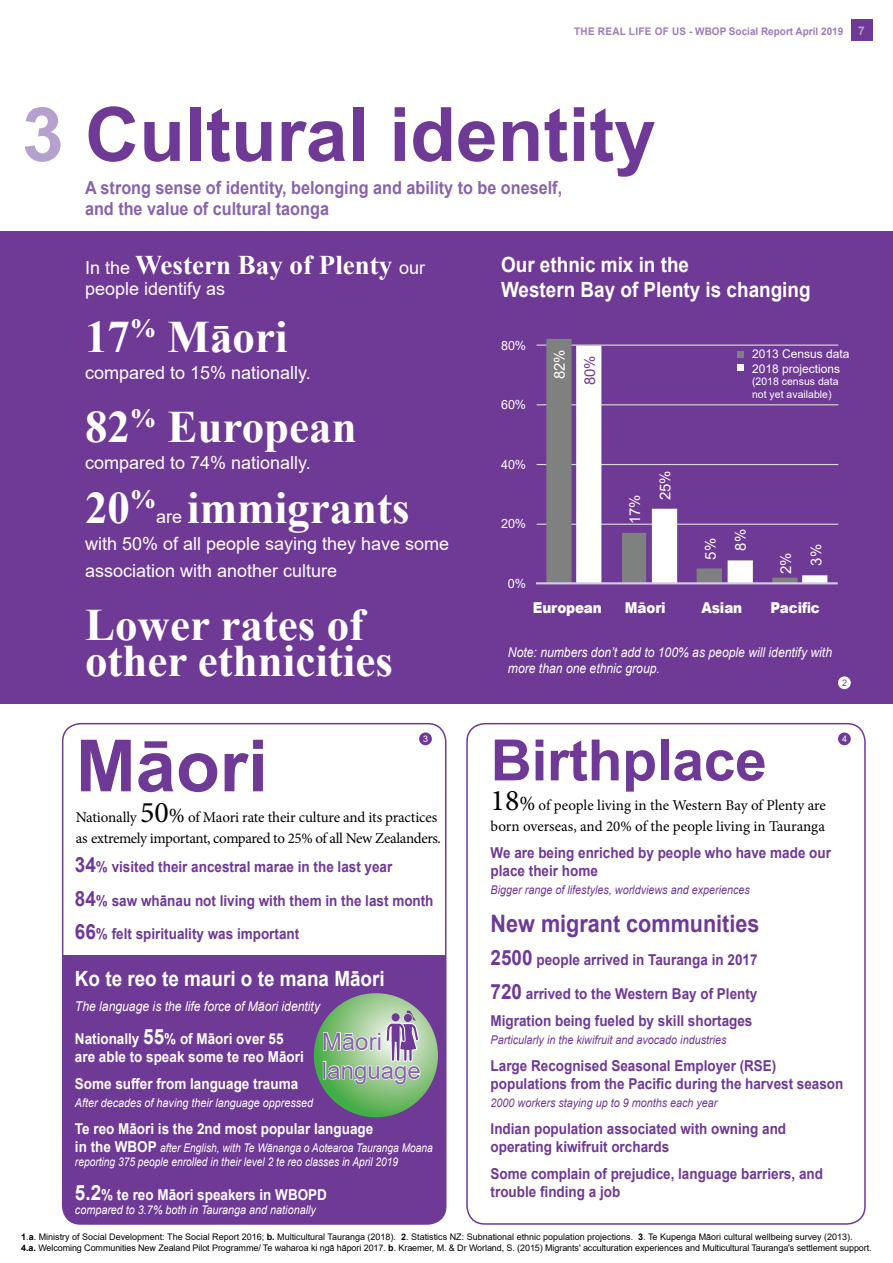
<style>
.page{position:relative;width:893px;height:1263px;background:#fff}
.page>*{position:absolute;margin:0;border:0;box-sizing:border-box;transform-origin:0 0}
.t1{font:700 75px "Arial";color:#6f3996}
.t2{font:700 72px "Arial";color:#6f3996}
.t3{font:700 57px "Arial";letter-spacing:-.005em;color:#6f3996}
.t4{font:700 45px/36px "Times New Roman";color:#fff}
.t5{font:30px "Minion Pro";color:#000}
.t6{font:700 27px "Times New Roman";color:#fff}
.t7{font:700 24px "Arial";color:#6f3996;scale:.9 1}
.t8{font:24px/28.8px "Arial";color:#8963ab}
.t9{font:700 21px/25.2px "Arial";color:#fff;scale:.9 1}
.t10{font:18px/27px "Arial";color:#fff}
.t11{font:700 18px/21.6px "Arial";color:#8963ab;scale:.9 1}
.t12{font:700 15px/18px "Arial";color:#6f3996;scale:.9 1}
.t13{font:15px/21px "Minion Pro";letter-spacing:-.01em;color:#000}
.t14{font:700 15px/18px "Arial";color:#fff;scale:.9 1}
.t15{font:900 15px "Arial";letter-spacing:-.01em;color:#fff;scale:.9 1}
.t16{font:14.85px "Arial";color:#fff}
.t17{font:14.85px "Arial";color:#6f3a96}
.t18{font:italic 13.5px/16.2px "Arial";color:#fff;scale:.9 1}
.t19{font:12.6px "Arial";color:#fff}
.t20{font:italic 12px "Arial";color:#6f3996;scale:.9 1}
.t21{font:italic 12px/14.4px "Arial";color:#fff;scale:.85 1}
.t22{font:italic 12px "Arial";color:#fff;scale:.9 1}
.t23{font:12px/14.4px "Arial";color:#fff}
.t24{font:700 10.5px "Arial";color:#9c7cb8;scale:.95 1}
.t25{font:10.5px/12.6px "Arial";color:#fff}
.t26{font:9px/10.8px "Arial";letter-spacing:-.01em;color:#000}
.t27{font:9px "Arial";color:#fff}
.t28{font:9px "Arial";color:#6f3996}
.s1{font-size:12px;color:#b5a1cd}
.s2{color:#b5a1cd}
.s3{font-family:"Arial";font-weight:400;font-size:18px}
.s4{font-size:21px}
.s5{font-size:30px}
.s6{font-weight:700;font-style:normal;font-size:15px}
.s7{font-weight:700}
</style>
<div class="page">
<div style="left:851px;top:20px;width:21px;height:21px;background:#6f3996"></div>
<div style="left:63px;top:955px;width:383px;height:269px;background:#6f3996"></div>
<div style="left:62px;top:723px;width:384px;height:502px;border:2px solid #6f3996;border-radius:18px"></div>
<div style="left:466px;top:723px;width:400px;height:502px;border:2px solid #6f3996;border-radius:18px"></div>
<div style="left:0;top:231px;width:893px;height:473px;background:#6f3996"></div>
<hr style="left:537px;top:524px;width:301px;height:1px;background:#d8dad9">
<hr style="left:537px;top:464px;width:301px;height:1px;background:#d8dad9">
<hr style="left:537px;top:404px;width:301px;height:1px;background:#d8dad9">
<hr style="left:537px;top:344px;width:301px;height:2px;background:#d8dad9">
<svg style="left:546px;top:339px;width:252px;height:243px;fill:#7f8080"></svg>
<svg style="left:576px;top:346px;width:251px;height:236px"></svg>
<hr style="left:536px;top:582px;width:302px;height:2px;background:#d6cbe5">
<div style="left:737px;top:351px;width:7px;height:7px;background:#7f8080"></div>
<div style="left:737px;top:364px;width:7px;height:7px;background:#fff"></div>
<div style="left:752px;top:349px;width:104px;height:52px;background:#6f3996"></div>
<svg style="left:314px;top:993px;width:124px;height:124px;background:#7abc73"></svg>
<svg style="left:322px;top:1010px;width:99px;height:75px;background:#aec6ac"></svg>
<div style="left:419px;top:732px;width:13px;height:13px;background:#6f3996;border-radius:50%"></div>
<div style="left:838px;top:732px;width:13px;height:13px;background:#6f3996;border-radius:50%"></div>
<div style="left:838px;top:676px;width:13px;height:13px;background:#fff;border-radius:50%"></div>
<p class="t24" style="left:574px;top:24px;width:308px">THE REAL LIFE OF US - WBOP Social Report April 2019 <span class="s1">7</span></p>
<h1 class="t1" style="left:22px;top:82px;width:635px"><span class="s2">3</span> Cultural identity</h1>
<p class="t11" style="left:85px;top:177px;width:532px">A strong sense of identity, belonging and ability to be oneself, and the value of cultural taonga</p>
<h3 class="t6" style="left:85px;top:245px;width:342px"><span class="s3">In the</span> Western Bay of Plenty <span class="s3">our</span></h3>
<p class="t10" style="left:85px;top:275px;width:142px">people identify as</p>
<h3 class="t4" style="left:85px;top:318px;width:204px">17<sup>%</sup> Māori</h3>
<p class="t10" style="left:85px;top:359px;width:227px">compared to 15% nationally.</p>
<h3 class="t4" style="left:85px;top:408px;width:273px">82<sup>%</sup> European</h3>
<p class="t10" style="left:85px;top:449px;width:227px">compared to 74% nationally.</p>
<h3 class="t4" style="left:85px;top:489px;width:73px">20<sup>%</sup></h3>
<h3 class="t4" style="left:187px;top:489px;width:224px">immigrants</h3>
<p class="t10" style="left:85px;top:530px;width:366px">with 50% of all people saying they have some association with another culture</p>
<h3 class="t4" style="left:85px;top:606px;width:309px">Lower rates of other ethnicities</h3>
<p class="t10" style="left:156px;top:503px;width:28px">are</p>
<h3 class="t9" style="left:501px;top:252px;width:345px">Our ethnic mix in the<br>Western Bay of Plenty is changing</h3>
<p class="t19" style="left:501px;top:336px;width:26px">80%</p>
<p class="t19" style="left:501px;top:396px;width:26px">60%</p>
<p class="t16" style="left:549px;top:379px;width:31px;rotate:-90deg">82%</p>
<p class="t17" style="left:579px;top:385px;width:31px;rotate:-90deg">80%</p>
<p class="t23" style="left:752px;top:347px;width:99px">2013 Census data<br>2018 projections</p>
<p class="t25" style="left:752px;top:375px;width:88px">(2018 census data not yet available)</p>
<p class="t19" style="left:501px;top:456px;width:26px">40%</p>
<p class="t19" style="left:501px;top:515px;width:26px">20%</p>
<p class="t19" style="left:508px;top:575px;width:20px">0%</p>
<p class="t16" style="left:625px;top:524px;width:31px;rotate:-90deg">17%</p>
<p class="t16" style="left:655px;top:500px;width:31px;rotate:-90deg">25%</p>
<p class="t16" style="left:700px;top:559px;width:23px;rotate:-90deg">5%</p>
<p class="t16" style="left:730px;top:551px;width:23px;rotate:-90deg">8%</p>
<p class="t16" style="left:776px;top:574px;width:23px;rotate:-90deg">2%</p>
<p class="t16" style="left:806px;top:565px;width:23px;rotate:-90deg">3%</p>
<p class="t15" style="left:533px;top:597px;width:78px">European</p>
<p class="t15" style="left:625px;top:597px;width:47px">Māori</p>
<p class="t15" style="left:701px;top:597px;width:47px">Asian</p>
<p class="t15" style="left:771px;top:597px;width:56px">Pacific</p>
<p class="t18" style="left:508px;top:645px;width:362px">Note: numbers don’t add to 100% as people will identify with more than one ethnic group.</p>
<p class="t28" style="left:842px;top:677px;width:7px">2</p>
<p class="t27" style="left:423px;top:733px;width:7px">3</p>
<p class="t27" style="left:842px;top:733px;width:7px">4</p>
<h2 class="t2" style="left:76px;top:715px;width:194px">Māori</h2>
<h3 class="t3" style="left:491px;top:720px;width:278px">Birthplace</h3>
<h3 class="t5" style="left:491px;top:780px;width:46px">18<span class="s4">%</span></h3>
<p class="t13" style="left:491px;top:795px;width:337px;text-align:right">of people living in the Western Bay of Plenty are<br>born overseas, and 20% of the people living in Tauranga</p>
<p class="t12" style="left:491px;top:844px;width:380px">We are being enriched by people who have made our place their home</p>
<p class="t20" style="left:491px;top:882px;width:290px">Bigger range of lifestyles, worldviews and experiences</p>
<h3 class="t7" style="left:491px;top:906px;width:300px">New migrant communities</h3>
<p class="t12" style="left:491px;top:951px;width:298px"><span class="s4">2500</span> people arrived in Tauranga in 2017</p>
<p class="t12" style="left:491px;top:981px;width:298px;line-height:26.5px"><span class="s4">720</span> arrived to the Western Bay of Plenty<br>Migration being fueled by skill shortages</p>
<p class="t20" style="left:491px;top:1032px;width:264px">Particularly in the kiwifruit and avocado industries</p>
<p class="t12" style="left:491px;top:1057px;width:394px">Large Recognised Seasonal Employer (RSE) populations from the Pacific during the harvest season</p>
<p class="t20" style="left:491px;top:1095px;width:254px">2000 workers staying up to 9 months each year</p>
<p class="t12" style="left:491px;top:1120px;width:330px">Indian population associated with owning and operating kiwifruit orchards</p>
<p class="t12" style="left:491px;top:1164px;width:371px">Some complain of prejudice, language barriers, and trouble finding a job</p>
<p class="t13" style="left:76px;top:807px;width:367px">Nationally <span class="s5">50</span><span class="s4">%</span> of Maori rate their culture and its practices as extremely important, compared to 25% of all New Zealanders.</p>
<p class="t12" style="left:75px;top:858px;width:354px"><span class="s4">34</span>% visited their ancestral marae in the last year</p>
<p class="t12" style="left:75px;top:891px;width:400px"><span class="s4">84</span>% saw whānau not living with them in the last month</p>
<p class="t12" style="left:75px;top:925px;width:251px"><span class="s4">66</span>% felt spirituality was important</p>
<h3 class="t9" style="left:75px;top:966px;width:346px">Ko te reo te mauri o te mana Māori</h3>
<p class="t18" style="left:75px;top:998px;width:274px">The language is the life force of Māori identity</p>
<p class="t14" style="left:75px;top:1030px;width:256px">Nationally <span class="s4">55</span>% of Māori over 55 are able to speak some te reo Māori</p>
<p class="t14" style="left:75px;top:1075px;width:250px">Some suffer from language trauma</p>
<p class="t22" style="left:75px;top:1095px;width:266px">After decades of having their language oppressed</p>
<p class="t14" style="left:75px;top:1120px;width:333px">Te reo Māori is the 2nd most popular language</p>
<p class="t21" style="left:75px;top:1141px;width:423px"><span class="s6">in the WBOP</span> after English, with Te Wānanga o Aotearoa Tauranga Moana reporting 375 people enrolled in their level 2 te reo classes in April 2019</p>
<p class="t14" style="left:75px;top:1186px;width:282px"><span class="s4">5.2</span>% te reo Māori speakers in WBOPD</p>
<p class="t22" style="left:75px;top:1202px;width:269px">compared to 3.7% both in Tauranga and nationally</p>
<h3 class="t8" style="left:322px;top:1027px;width:100px">Māori language</h3>
<p class="t26" style="left:21px;top:1231px;width:852px"><span class="s7">1</span>.<span class="s7">a</span>. Ministry of Social Development: The Social Report 2016; <span class="s7">b.</span> Multicultural Tauranga (2018). <span class="s7">2</span>. Statistics NZ: Subnational ethnic population projections. <span class="s7">3</span>. Te Kupenga Māori cultural wellbeing survey (2013).<br><span class="s7">4.a.</span> Welcoming Communities New Zealand Pilot Programme/ Te waharoa ki ngā hāpori 2017. <span class="s7">b</span>. Kraemer, M. &amp; Dr Worland, S. (2015) Migrants' acculturation experiences and Multicultural Tauranga's settlement support.</p>
</div>
